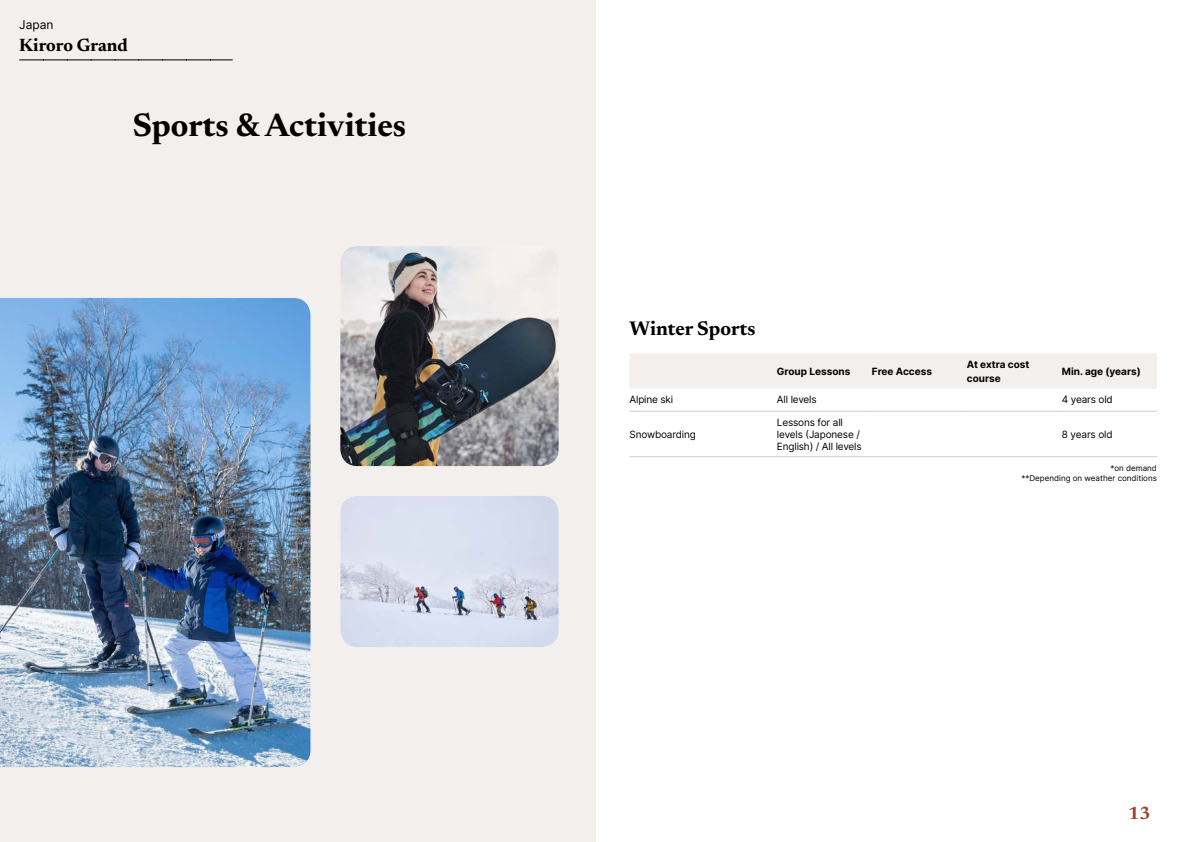
<style>
.page{position:relative;width:1191px;height:842px;background:#fff}
.page>*{position:absolute;margin:0;border:0;box-sizing:border-box;transform-origin:0 0}
.t1{font:700 33px "Newsreader 24 pt";color:#000}
.t2{font:700 20px "Newsreader 24 pt";color:#000}
.t3{font:700 18px "Newsreader 24 pt";color:#000}
.t4{font:700 18px "Newsreader 24 pt";color:#9d432c}
.t5{font:12px "Inter";color:#000}
.t6{font:10px/12px "Inter";letter-spacing:-.015em;color:#000}
.t7{font:700 10px/14px "Inter";color:#000}
.t8{font:8px/9.6px "Inter";color:#000;text-align:right}
</style>
<div class="page">
<div style="left:0;top:0;width:595px;height:842px;background:#f3efec"></div>
<img style="left:340px;top:246px;width:218px;height:220px">
<img style="left:0;top:298px;width:310px;height:469px">
<img style="left:340px;top:496px;width:218px;height:151px">
<svg style="left:20px;top:60px;width:212px;height:1px"></svg>
<div style="left:630px;top:353px;width:527px;height:36px;background:#f3efec"></div>
<hr style="left:629px;top:411px;width:148px;height:1px;background:#d6cdc1">
<hr style="left:777px;top:411px;width:95px;height:1px;background:#d6cdc1">
<hr style="left:872px;top:411px;width:95px;height:1px;background:#d6cdc1">
<hr style="left:967px;top:411px;width:95px;height:1px;background:#d6cdc1">
<hr style="left:1062px;top:411px;width:95px;height:1px;background:#d6cdc1">
<hr style="left:629px;top:456px;width:148px;height:1px;background:#d6cdc1">
<hr style="left:777px;top:456px;width:95px;height:1px;background:#d6cdc1">
<hr style="left:872px;top:456px;width:95px;height:1px;background:#d6cdc1">
<hr style="left:967px;top:456px;width:95px;height:1px;background:#d6cdc1">
<hr style="left:1062px;top:456px;width:95px;height:1px;background:#d6cdc1">
<p class="t5" style="left:19px;top:17px;width:36px">Japan</p>
<h3 class="t3" style="left:19px;top:37px;width:110px">Kiroro Grand</h3>
<h1 class="t1" style="left:133px;top:111px;width:275px">Sports &amp; Activities</h1>
<h2 class="t2" style="left:629px;top:320px;width:127px">Winter Sports</h2>
<p class="t7" style="left:777px;top:364px;width:75px">Group Lessons</p>
<p class="t7" style="left:872px;top:364px;width:62px">Free Access</p>
<p class="t7" style="left:967px;top:357px;width:64px">At extra cost course</p>
<p class="t7" style="left:1062px;top:364px;width:80px">Min. age (years)</p>
<p class="t6" style="left:629px;top:393px;width:45px">Alpine ski</p>
<p class="t6" style="left:777px;top:393px;width:41px">All levels</p>
<p class="t6" style="left:1062px;top:393px;width:52px">4 years old</p>
<p class="t6" style="left:629px;top:428px;width:68px">Snowboarding</p>
<p class="t6" style="left:777px;top:416px;width:86px">Lessons for all levels (Japonese /<br>English) / All levels</p>
<p class="t6" style="left:1062px;top:428px;width:52px">8 years old</p>
<p class="t8" style="left:1021px;top:463px;width:137px">*on demand<br>**Depending on weather conditions</p>
<h3 class="t4" style="left:1128px;top:806px;width:24px">13</h3>
</div>
